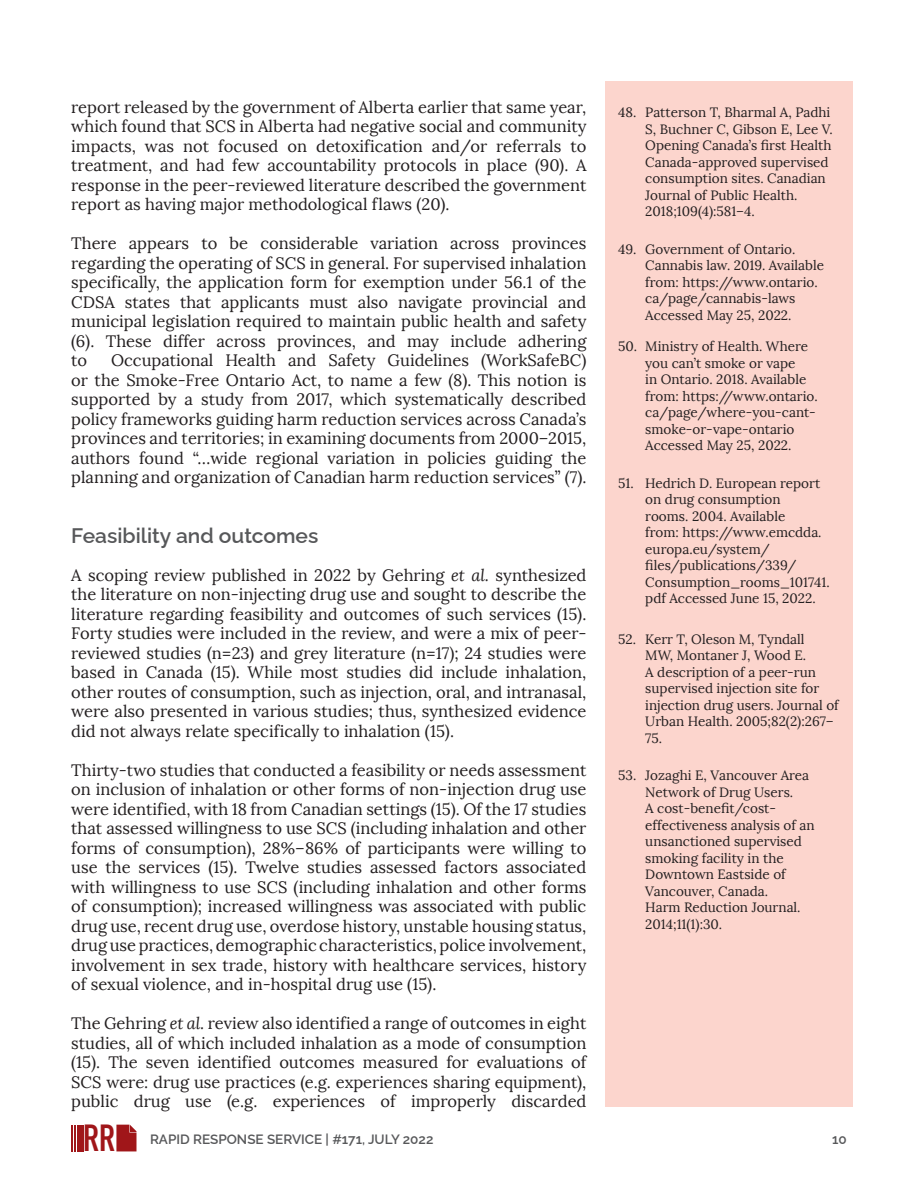
<style>
.page{position:relative;width:918px;height:1188px;background:#fff}
.page>*{position:absolute;margin:0;border:0;box-sizing:border-box;transform-origin:0 0}
.t1{font:700 37.2px "DIN Condensed";color:#a01619}
.H2___column_width{font:600 21px "Raleway";color:#57585a}
.H2___column_width-2{font:16.5px/19.5px "Lora";color:#231f20;text-align:justify}
.body__serif__11pt{font:16.5px/19.5px "Lora";color:#231f20;text-align:justify}
.t2{font:13.5px/16.5px "Lora";color:#231f20}
.t3{font:600 13.5px "Raleway";color:#57585a}
.s1{font-style:italic}
</style>
<div class="page">
<hr style="left:71px;top:1125px;width:2px;height:26px;background:#a01619">
<hr style="left:74px;top:1125px;width:2px;height:26px;background:#a01619">
<hr style="left:77px;top:1125px;width:2px;height:26px;background:#a01619">
<hr style="left:81px;top:1125px;width:3px;height:26px;background:#a01619">
<svg style="left:116px;top:1125px;width:21px;height:26px"></svg>
<div style="left:605px;top:82px;width:248px;height:1025px;background:#fcd5cd"></div>
<p class="body__serif__11pt" style="left:71px;top:97px;width:517px">report released by the government of Alberta earlier that same year, which found that SCS in Alberta had negative social and community impacts, was not focused on detoxification and/or referrals to treatment, and had few accountability protocols in place (90). A response in the peer-reviewed literature described the government report as having major methodological flaws (20).</p>
<p class="body__serif__11pt" style="left:71px;top:234px;width:517px">There appears to be considerable variation across provinces regarding the operating of SCS in general. For supervised inhalation specifically, the application form for exemption under 56.1 of the CDSA states that applicants must also navigate provincial and municipal legislation required to maintain public health and safety (6). These differ across provinces, and may include adhering to</p>
<p class="body__serif__11pt" style="left:71px;top:351px;width:517px;text-indent:40px">Occupational Health and Safety Guidelines (WorkSafeBC) or the Smoke-Free Ontario Act, to name a few (8). This notion is supported by a study from 2017, which systematically described policy frameworks guiding harm reduction services across Canada’s provinces and territories; in examining documents from 2000–2015, authors found “…wide regional variation in policies guiding the planning and organization of Canadian harm reduction services” (7).</p>
<p class="H2___column_width" style="left:71px;top:519px;width:249px">Feasibility and outcomes</p>
<p class="H2___column_width-2" style="left:71px;top:565px;width:517px">A scoping review published in 2022 by Gehring <span class="s1">et al.</span> synthesized the literature on non-injecting drug use and sought to describe the literature regarding feasibility and outcomes of such services (15).<br>Forty studies were included in the review, and were a mix of peer&shy;reviewed studies (n=23) and grey literature (n=17); 24 studies were based in Canada (15). While most studies did include inhalation, other routes of consumption, such as injection, oral, and intranasal, were also presented in various studies; thus, synthesized evidence did not always relate specifically to inhalation (15).</p>
<p class="H2___column_width-2" style="left:71px;top:760px;width:517px">Thirty-two studies that conducted a feasibility or needs assessment on inclusion of inhalation or other forms of non-injection drug use were identified, with 18 from Canadian settings (15). Of the 17 studies that assessed willingness to use SCS (including inhalation and other forms of consumption), 28%–86% of participants were willing to use the services (15). Twelve studies assessed factors associated with willingness to use SCS (including inhalation and other forms of consumption); increased willingness was associated with public drug use, recent drug use, overdose history, unstable housing status, drug use practices, demographic characteristics, police involvement, involvement in sex trade, history with healthcare services, history of sexual violence, and in-hospital drug use (15).</p>
<p class="H2___column_width-2" style="left:71px;top:1014px;width:517px">The Gehring <span class="s1">et al.</span> review also identified a range of outcomes in eight studies, all of which included inhalation as a mode of consumption (15). The seven identified outcomes measured for evaluations of SCS were: drug use practices (e.g. experiences sharing equipment), public drug use (e.g. experiences of improperly discarded</p>
<p class="t2" style="left:645px;top:104px;width:189px;text-indent:-27px">48. Patterson T, Bharmal A, Padhi<br>S, Buchner C, Gibson E, Lee V.<br>Opening Canada’s first Health<br>Canada-approved supervised consumption sites. Canadian<br>Journal of Public Health.<br>2018;109(4):581–4.</p>
<p class="t2" style="left:645px;top:241px;width:180px;text-indent:-27px">49. Government of Ontario.<br>Cannabis law. 2019. Available from: https://www.ontario. ca/page/cannabis-laws<br>Accessed May 25, 2022.</p>
<p class="t2" style="left:645px;top:338px;width:174px;text-indent:-27px">50. Ministry of Health. Where you can’t smoke or vape<br>in Ontario. 2018. Available from: https://www.ontario. ca/page/where-you-cant&shy;smoke-or-vape-ontario<br>Accessed May 25, 2022.</p>
<p class="t2" style="left:645px;top:475px;width:186px;text-indent:-27px">51. Hedrich D. European report on drug consumption<br>rooms. 2004. Available<br>from: https://www.emcdda. europa.eu/system/ files/publications/339/<br>Consumption_rooms_101741. pdf Accessed June 15, 2022.</p>
<p class="t2" style="left:645px;top:631px;width:195px;text-indent:-27px">52. Kerr T, Oleson M, Tyndall<br>MW, Montaner J, Wood E.<br>A description of a peer-run supervised injection site for injection drug users. Journal of<br>Urban Health. 2005;82(2):267–<br>75.</p>
<p class="t2" style="left:645px;top:767px;width:171px;text-indent:-27px">53. Jozaghi E, Vancouver Area<br>Network of Drug Users.<br>A cost-benefit/cost&shy;effectiveness analysis of an unsanctioned supervised smoking facility in the<br>Downtown Eastside of<br>Vancouver, Canada.<br>Harm Reduction Journal.<br>2014;11(1):30.</p>
<h1 class="t1" style="left:83px;top:1113px;width:33px">RR</h1>
<p class="t3" style="left:150px;top:1128px;width:285px">RAPID RESPONSE SERVICE | #171, JULY 2022</p>
<p class="t3" style="left:832px;top:1128px;width:16px">10</p>
</div>
